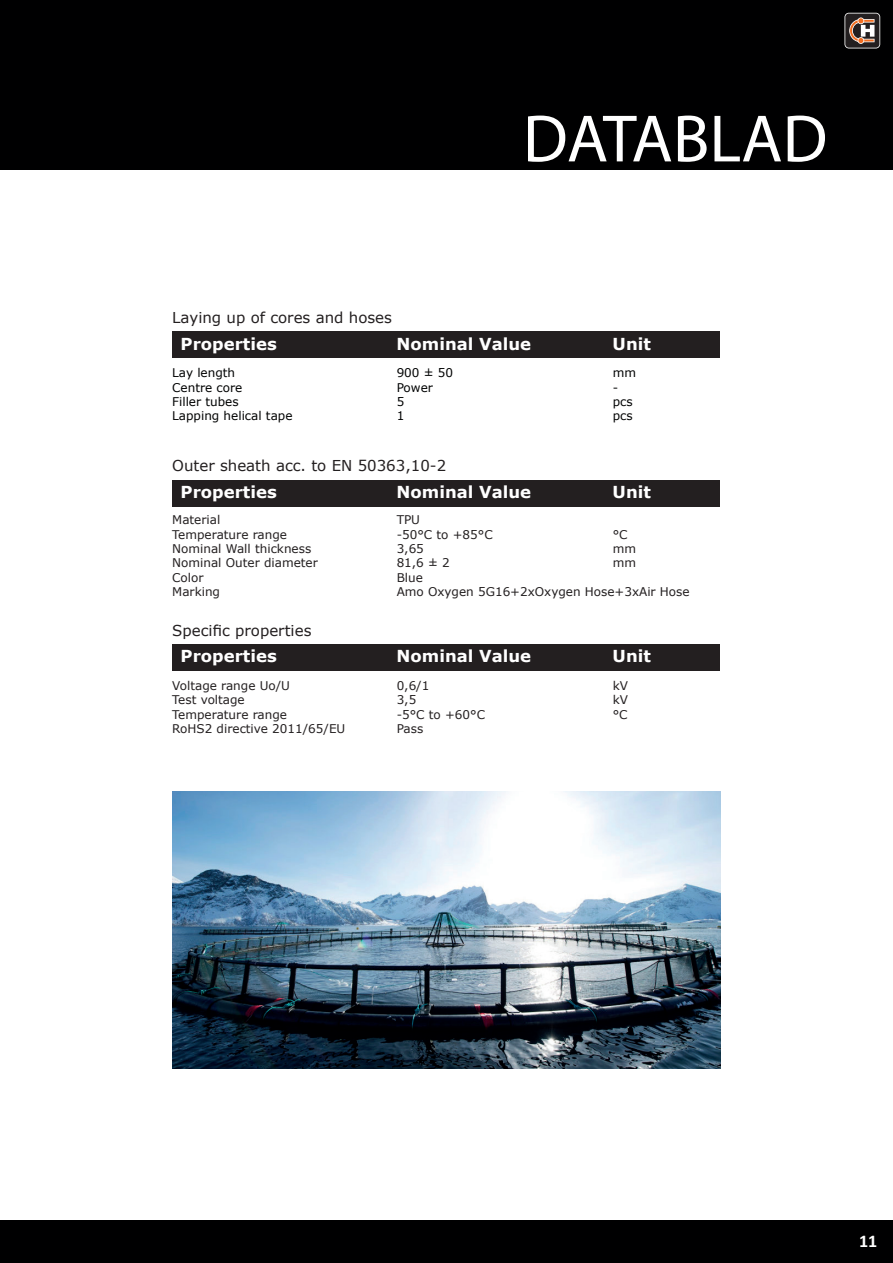
<style>
.page{position:relative;width:893px;height:1263px;background:#fff}
.page>*{position:absolute;margin:0;border:0;box-sizing:border-box;transform-origin:0 0}
.t1{font:67.5px "Myriad Pro";color:#fff}
.t2{font:700 18px "Calibri";color:#fff}
.t3{font:700 16.5px "Verdana";color:#fff}
.t4{font:15px "Verdana";color:#231f20}
.t5{font:12px "Verdana";color:#231f20}
.t6{font:12px "Verdana";color:#010202}
</style>
<div class="page">
<div style="left:0;top:0;width:893px;height:170px;background:#000001"></div>
<div style="left:0;top:1220px;width:893px;height:43px;background:#000001"></div>
<svg style="left:844px;top:13px;width:36px;height:35px"></svg>
<div style="left:172px;top:331px;width:547px;height:27px;background:#231f20"></div>
<div style="left:172px;top:480px;width:547px;height:26px;background:#231f20"></div>
<div style="left:172px;top:644px;width:547px;height:27px;background:#231f20"></div>
<img style="left:172px;top:791px;width:549px;height:277px">
<p class="t4" style="left:172px;top:307px;width:221px">Laying up of cores and hoses</p>
<h1 class="t1" style="left:523px;top:97px;width:306px">DATABLAD</h1>
<h3 class="t3" style="left:181px;top:332px;width:98px">Properties</h3>
<h3 class="t3" style="left:397px;top:332px;width:136px">Nominal Value</h3>
<h3 class="t3" style="left:613px;top:332px;width:40px">Unit</h3>
<p class="t6" style="left:172px;top:365px;width:64px">Lay length</p>
<p class="t6" style="left:397px;top:365px;width:58px">900 ± 50</p>
<p class="t6" style="left:613px;top:365px;width:25px">mm</p>
<p class="t6" style="left:172px;top:379px;width:72px">Centre core</p>
<p class="t6" style="left:397px;top:379px;width:38px">Power</p>
<p class="t6" style="left:613px;top:379px;width:7px">-</p>
<p class="t6" style="left:172px;top:393px;width:68px">Filler tubes</p>
<p class="t6" style="left:397px;top:393px;width:9px">5</p>
<p class="t6" style="left:613px;top:393px;width:21px">pcs</p>
<p class="t6" style="left:172px;top:408px;width:122px">Lapping helical tape</p>
<p class="t6" style="left:397px;top:408px;width:9px">1</p>
<p class="t6" style="left:613px;top:408px;width:21px">pcs</p>
<p class="t4" style="left:172px;top:455px;width:276px">Outer sheath acc. to EN 50363,10-2</p>
<h3 class="t3" style="left:181px;top:480px;width:98px">Properties</h3>
<h3 class="t3" style="left:397px;top:480px;width:136px">Nominal Value</h3>
<h3 class="t3" style="left:613px;top:480px;width:40px">Unit</h3>
<p class="t5" style="left:172px;top:512px;width:50px">Material</p>
<p class="t5" style="left:397px;top:512px;width:25px">TPU</p>
<p class="t5" style="left:172px;top:526px;width:116px">Temperature range</p>
<p class="t5" style="left:397px;top:526px;width:98px">-50°C to +85°C</p>
<p class="t5" style="left:613px;top:526px;width:16px">°C</p>
<p class="t5" style="left:172px;top:540px;width:141px">Nominal Wall thickness</p>
<p class="t5" style="left:397px;top:540px;width:29px">3,65</p>
<p class="t5" style="left:613px;top:540px;width:25px">mm</p>
<p class="t5" style="left:172px;top:555px;width:147px">Nominal Outer diameter</p>
<p class="t5" style="left:397px;top:555px;width:55px">81,6 ± 2</p>
<p class="t5" style="left:613px;top:555px;width:25px">mm</p>
<p class="t5" style="left:172px;top:569px;width:33px">Color</p>
<p class="t5" style="left:397px;top:569px;width:28px">Blue</p>
<p class="t5" style="left:172px;top:584px;width:49px">Marking</p>
<p class="t5" style="left:397px;top:584px;width:294px">Amo Oxygen 5G16+2xOxygen Hose+3xAir Hose</p>
<p class="t4" style="left:172px;top:620px;width:141px">Specific properties</p>
<h3 class="t3" style="left:181px;top:645px;width:98px">Properties</h3>
<h3 class="t3" style="left:397px;top:645px;width:136px">Nominal Value</h3>
<h3 class="t3" style="left:613px;top:645px;width:40px">Unit</h3>
<p class="t5" style="left:172px;top:677px;width:119px">Voltage range Uo/U</p>
<p class="t5" style="left:397px;top:677px;width:34px">0,6/1</p>
<p class="t5" style="left:613px;top:677px;width:17px">kV</p>
<p class="t5" style="left:172px;top:692px;width:74px">Test voltage</p>
<p class="t5" style="left:397px;top:692px;width:21px">3,5</p>
<p class="t5" style="left:613px;top:692px;width:17px">kV</p>
<p class="t5" style="left:172px;top:706px;width:116px">Temperature range</p>
<p class="t5" style="left:397px;top:706px;width:90px">-5°C to +60°C</p>
<p class="t5" style="left:613px;top:706px;width:16px">°C</p>
<p class="t5" style="left:172px;top:721px;width:175px">RoHS2 directive 2011/65/EU</p>
<p class="t5" style="left:397px;top:721px;width:28px">Pass</p>
<h2 class="t2" style="left:859px;top:1229px;width:20px">11</h2>
</div>
